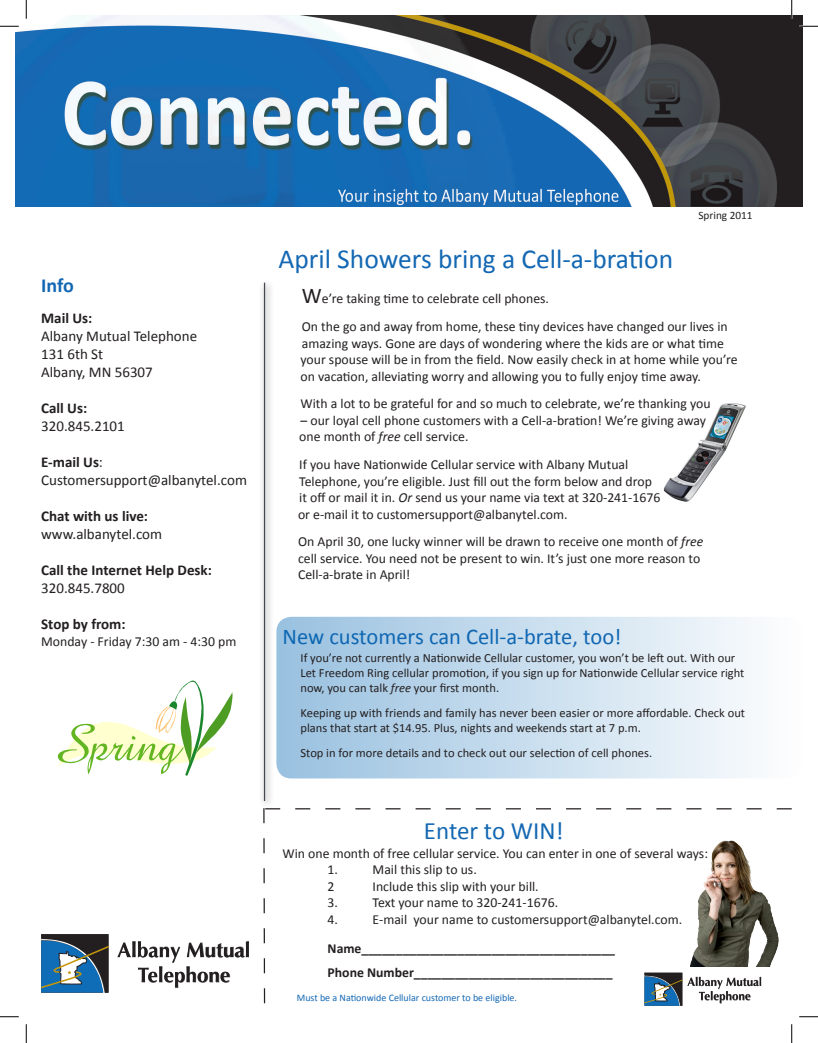
<style>
.page{position:relative;width:818px;height:1043px;background:#fff}
.page>*{position:absolute;margin:0;border:0;box-sizing:border-box;transform-origin:0 0}
.t1{font:27.5px "Calibri";color:#1468b3}
.t2{font:25px "Calibri";color:#1468b3}
.t3{font:22.5px "Calibri";color:#1468b3}
.t4{font:700 20px "Calibri";color:#1468b3}
.t5{font:15px "Calibri";color:#231f20}
.t6{font:700 15px "Calibri";color:#231f20}
.t7{font:13.75px/16.5px "Calibri";color:#231f20}
.t8{font:700 13.75px "Calibri";color:#231f20}
.t9{font:12.5px/15px "Calibri";color:#231f20}
.t10{font:11.25px "Calibri";color:#231f20}
.t11{font:10px "Calibri";color:#1468b3}
.s1{font-weight:400}
.s2{font-size:22.5px}
.s3{font-style:italic}
</style>
<div class="page">
<img style="left:15px;top:15px;width:787px;height:191px">
<img style="left:663px;top:403px;width:83px;height:99px">
<div style="left:276px;top:617px;width:526px;height:161px;background:linear-gradient(to right,#99c1e0,#fefefe);border-radius:15px"></div>
<div style="left:259px;top:277px;width:14px;height:530px;background:#231f20;opacity:.75"></div>
<hr style="left:264px;top:282px;width:1px;height:519px;background:#44484e">
<svg style="left:41px;top:934px;width:68px;height:58px;background:#406783"></svg>
<svg style="left:118px;top:941px;width:131px;height:46px"></svg>
<svg style="left:263px;top:808px;width:528px;height:197px"></svg>
<svg style="left:57px;top:680px;width:175px;height:95px"></svg>
<svg style="left:0;top:25px;width:19px;height:2px"></svg>
<svg style="left:799px;top:25px;width:19px;height:2px"></svg>
<svg style="left:0;top:1016px;width:19px;height:1px"></svg>
<svg style="left:799px;top:1016px;width:19px;height:1px"></svg>
<svg style="left:25px;top:0;width:2px;height:19px"></svg>
<svg style="left:25px;top:1024px;width:2px;height:18px"></svg>
<svg style="left:790px;top:0;width:2px;height:19px"></svg>
<svg style="left:791px;top:1024px;width:1px;height:18px"></svg>
<p class="t4" style="left:41px;top:272px;width:34px">Info</p>
<p class="t6" style="left:41px;top:308px;width:53px">Mail Us:</p>
<p class="t5" style="left:41px;top:327px;width:157px">Albany Mutual Telephone</p>
<p class="t5" style="left:41px;top:345px;width:64px">131 6th St</p>
<p class="t5" style="left:41px;top:363px;width:113px">Albany, MN 56307</p>
<p class="t6" style="left:41px;top:398px;width:48px">Call Us:</p>
<p class="t5" style="left:41px;top:417px;width:85px">320.845.2101</p>
<p class="t6" style="left:41px;top:452px;width:63px">E-mail Us<span class="s1">:</span></p>
<p class="t5" style="left:41px;top:471px;width:207px">Customersupport@albanytel.com</p>
<p class="t6" style="left:41px;top:506px;width:108px">Chat with us live:</p>
<p class="t5" style="left:41px;top:525px;width:122px">www.albanytel.com</p>
<p class="t6" style="left:41px;top:560px;width:172px">Call the Internet Help Desk:</p>
<p class="t5" style="left:41px;top:579px;width:85px">320.845.7800</p>
<p class="t6" style="left:41px;top:614px;width:86px">Stop by from:</p>
<p class="t7" style="left:41px;top:633px;width:197px">Monday - Friday 7:30 am - 4:30 pm</p>
<p class="t1" style="left:278px;top:241px;width:396px">April Showers bring a Cell-a-bration</p>
<p class="t10" style="left:698px;top:208px;width:56px">Spring 2011</p>
<p class="t7" style="left:302px;top:290px;width:249px"><span class="s2">W</span>e’re taking time to celebrate cell phones.</p>
<p class="t7" style="left:300px;top:318px;width:438px">On the go and away from home, these tiny devices have changed our lives in amazing ways. Gone are days of wondering where the kids are or what time your spouse will be in from the field. Now easily check in at home while you’re on vacation, alleviating worry and allowing you to fully enjoy time away.</p>
<p class="t7" style="left:300px;top:395px;width:411px">With a lot to be grateful for and so much to celebrate, we’re thanking you</p>
<p class="t7" style="left:299px;top:412px;width:408px">– our loyal cell phone customers with a Cell-a-bration! We’re giving away one month of <span class="s3">free</span> cell service.</p>
<p class="t7" style="left:299px;top:456px;width:330px">If you have Nationwide Cellular service with Albany Mutual</p>
<p class="t7" style="left:298px;top:473px;width:364px">Telephone, you’re eligible. Just fill out the form below and drop it off or mail it in. <span class="s3">Or</span> send us your name via text at 320-241-1676 or e-mail it to customersupport@albanytel.com.</p>
<p class="t7" style="left:298px;top:533px;width:407px">On April 30, one lucky winner will be drawn to receive one month of <span class="s3">free</span></p>
<p class="t7" style="left:298px;top:550px;width:404px">cell service. You need not be present to win. It’s just one more reason to</p>
<p class="t7" style="left:298px;top:566px;width:114px">Cell-a-brate in April!</p>
<p class="t3" style="left:282px;top:622px;width:340px">New customers can Cell-a-brate, too!</p>
<p class="t9" style="left:300px;top:650px;width:445px">If you’re not currently a Nationwide Cellular customer, you won’t be left out. With our<br>Let Freedom Ring cellular promotion, if you sign up for Nationwide Cellular service right now, you can talk <span class="s3">free</span> your first month.</p>
<p class="t9" style="left:300px;top:705px;width:446px">Keeping up with friends and family has never been easier or more affordable. Check out plans that start at $14.95. Plus, nights and weekends start at 7 p.m.</p>
<p class="t9" style="left:300px;top:745px;width:353px">Stop in for more details and to check out our selection of cell phones.</p>
<p class="t2" style="left:424px;top:814px;width:141px">Enter to WIN!</p>
<p class="t7" style="left:282px;top:845px;width:427px">Win one month of free cellular service. You can enter in one of several ways:</p>
<p class="t7" style="left:327px;top:861px;width:12px">1.</p>
<p class="t7" style="left:372px;top:861px;width:106px">Mail this slip to us.</p>
<p class="t7" style="left:327px;top:878px;width:8px">2</p>
<p class="t7" style="left:372px;top:878px;width:168px">Include this slip with your bill.</p>
<p class="t7" style="left:327px;top:894px;width:12px">3.</p>
<p class="t7" style="left:372px;top:894px;width:187px">Text your name to 320-241-1676.</p>
<p class="t7" style="left:327px;top:911px;width:12px">4.</p>
<p class="t7" style="left:372px;top:911px;width:311px">E-mail your name to customersupport@albanytel.com.</p>
<p class="t8" style="left:327px;top:939px;width:289px">Name_____________________________________</p>
<p class="t8" style="left:327px;top:963px;width:286px">Phone Number_____________________________</p>
<p class="t11" style="left:297px;top:991px;width:222px">Must be a Nationwide Cellular customer to be eligible.</p>
</div>
